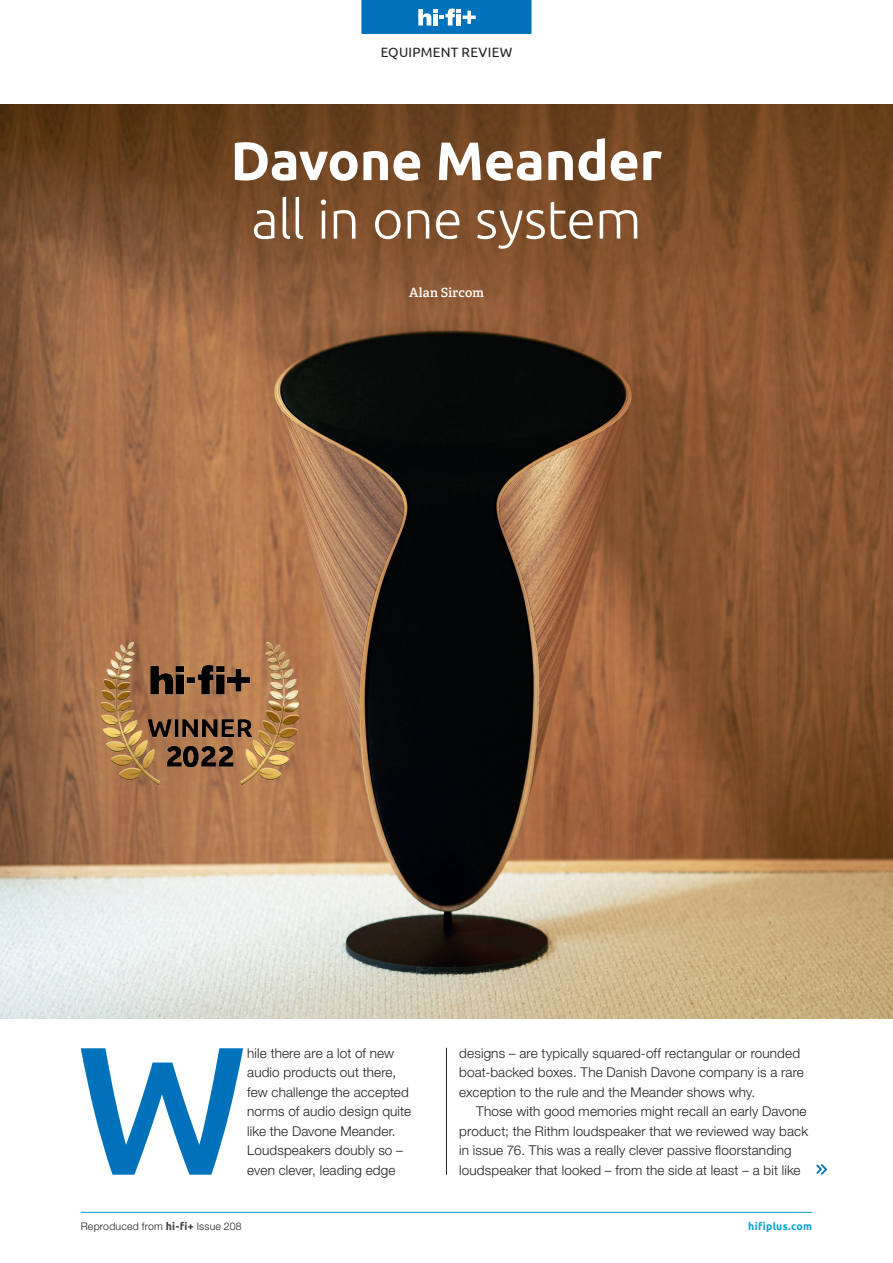
<style>
.page{position:relative;width:893px;height:1263px;background:#fff}
.page>*{position:absolute;margin:0;border:0;box-sizing:border-box;transform-origin:0 0}
.t1{font:500 182.4px "Ubuntu";color:#0072bc}
.t2{font:300 54px "Ubuntu";letter-spacing:-.015em;color:#fff}
.t3{font:700 54px "Ubuntu";letter-spacing:-.005em;color:#fff}
.t4{font:300 13.5px/19.5px "Helvetica Neue LT Std";letter-spacing:.01em;color:#231f20}
.t5{font:13.5px "Ubuntu";letter-spacing:.02em;color:#231f20}
.t6{font:600 12.75px "Adelle";letter-spacing:.015em;color:#fff}
.t7{font:300 10.5px "Helvetica Neue LT Std";letter-spacing:.02em;color:#231f20}
.t8{font:700 10.5px "Ubuntu";letter-spacing:.025em;color:#0ca3cf}
.s1{font-family:"Ubuntu";font-weight:700;color:#3e3e3f}
</style>
<div class="page">
<img style="left:0;top:104px;width:893px;height:915px">
<hr style="left:446px;top:1048px;width:1px;height:127px;background:#231f20">
<svg style="left:816px;top:1164px;width:11px;height:11px"></svg>
<hr style="left:81px;top:1212px;width:731px;height:1px;background:#009bca">
<svg style="left:361px;top:0;width:170px;height:34px"></svg>
<img style="left:101px;top:642px;width:197px;height:142px">
<p class="t5" style="left:381px;top:44px;width:133px">EQUIPMENT REVIEW</p>
<h2 class="t3" style="left:231px;top:128px;width:433px">Davone Meander</h2>
<h2 class="t2" style="left:251px;top:187px;width:392px">all in one system</h2>
<p class="t6" style="left:409px;top:285px;width:76px">Alan Sircom</p>
<h1 class="t1" style="left:76px;top:994px;width:173px">W</h1>
<p class="t4" style="left:247px;top:1043px;width:165px">hile there are a lot of new audio products out there, few challenge the accepted norms of audio design quite like the Davone Meander.<br>Loudspeakers doubly so – even clever, leading edge</p>
<p class="t4" style="left:459px;top:1043px;width:346px">designs – are typically squared-off rectangular or rounded boat-backed boxes. The Danish Davone company is a rare exception to the rule and the Meander shows why.</p>
<p class="t4" style="left:459px;top:1101px;width:350px;text-indent:17px">Those with good memories might recall an early Davone product; the Rithm loudspeaker that we reviewed way back in issue 76. This was a really clever passive floorstanding loudspeaker that looked – from the side at least – a bit like</p>
<p class="t7" style="left:81px;top:1219px;width:162px">Reproduced from <span class="s1">hi-fi+</span> Issue 208</p>
<p class="t8" style="left:748px;top:1219px;width:65px">hifiplus.com</p>
</div>
